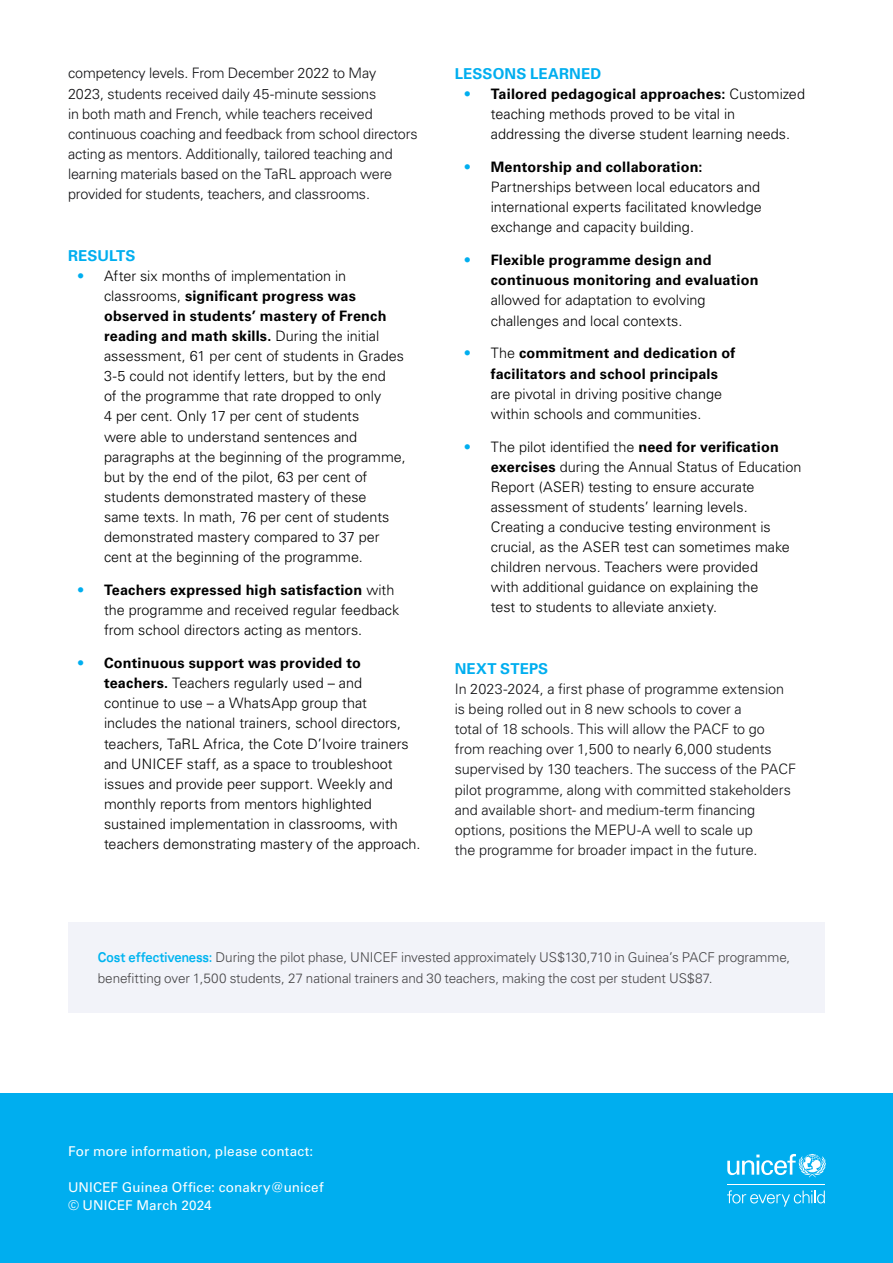
<style>
.page{position:relative;width:893px;height:1263px;background:#fff}
.page>*{position:absolute;margin:0;border:0;box-sizing:border-box;transform-origin:0 0}
.t1{font:700 15px "Univers LT Std";letter-spacing:.01em;color:#00aeef}
.t2{font:300 14.4px/20.1px "Univers LT Std";color:#000}
.t3{font:300 14.4px/20.1px "Univers LT Std";letter-spacing:-.005em;color:#121215}
.t4{font:700 14.4px/20.1px "Univers LT Std";letter-spacing:.015em;color:#000}
.t5{font:300 13.5px/21px "Univers LT Std";letter-spacing:-.01em;color:#464547}
.t6{font:13.5px/18px "Univers LT Std";letter-spacing:.015em;color:#fff}
.s1{color:#00aeef}
.s2{font-weight:700}
.s3{font-weight:300;color:#00aeef}
.s4{font-weight:300}
.s5{font-weight:700;font-stretch:expanded;color:#00b4f0}
</style>
<div class="page">
<div style="left:0;top:1093px;width:893px;height:170px;background:#00aeef"></div>
<svg style="left:727px;top:1154px;width:99px;height:23px"></svg>
<hr style="left:727px;top:1184px;width:98px;height:1px;background:#fff">
<svg style="left:727px;top:1190px;width:98px;height:16px"></svg>
<div style="left:68px;top:922px;width:757px;height:91px;background:#f2f3f9"></div>
<p class="t3" style="left:68px;top:63px;width:351px">competency levels. From December 2022 to May<br>2023, students received daily 45-minute sessions<br>in both math and French, while teachers received continuous coaching and feedback from school directors acting as mentors. Additionally, tailored teaching and learning materials based on the TaRL approach were provided for students, teachers, and classrooms.</p>
<p class="t1" style="left:68px;top:246px;width:69px">RESULTS</p>
<p class="t2" style="left:104px;top:266px;width:303px;text-indent:-27px"><span class="s1">•</span> After six months of implementation in classrooms, <span class="s2">significant progress was observed in students’ mastery of French reading and math skills.</span> During the initial assessment, 61 per cent of students in Grades 3-5 could not identify letters, but by the end<br>of the programme that rate dropped to only<br>4 per cent. Only 17 per cent of students<br>were able to understand sentences and paragraphs at the beginning of the programme, but by the end of the pilot, 63 per cent of students demonstrated mastery of these<br>same texts. In math, 76 per cent of students demonstrated mastery compared to 37 per cent at the beginning of the programme.</p>
<p class="t2" style="left:104px;top:580px;width:297px;text-indent:-27px"><span class="s1">•</span> <span class="s2">Teachers expressed high satisfaction</span> with the programme and received regular feedback from school directors acting as mentors.</p>
<p class="t2" style="left:104px;top:653px;width:318px;text-indent:-27px"><span class="s1">•</span> <span class="s2">Continuous support was provided to teachers.</span> Teachers regularly used – and continue to use – a WhatsApp group that includes the national trainers, school directors, teachers, TaRL Africa, the Cote D’Ivoire trainers and UNICEF staff, as a space to troubleshoot issues and provide peer support. Weekly and monthly reports from mentors highlighted sustained implementation in classrooms, with teachers demonstrating mastery of the approach.</p>
<p class="t1" style="left:455px;top:65px;width:148px">LESSONS LEARNED</p>
<p class="t2" style="left:491px;top:84px;width:316px;text-indent:-27px"><span class="s1">•</span> <span class="s2">Tailored pedagogical approaches:</span> Customized teaching methods proved to be vital in addressing the diverse student learning needs.</p>
<p class="t2" style="left:491px;top:157px;width:272px;text-indent:-27px"><span class="s1">•</span> <span class="s2">Mentorship and collaboration:<br></span>Partnerships between local educators and international experts facilitated knowledge exchange and capacity building.</p>
<p class="t4" style="left:491px;top:250px;width:269px;text-indent:-27px"><span class="s3">•</span> Flexible programme design and continuous monitoring and evaluation</p>
<p class="t2" style="left:491px;top:290px;width:216px">allowed for adaptation to evolving challenges and local contexts.</p>
<p class="t4" style="left:491px;top:343px;width:246px;text-indent:-27px"><span class="s3">•</span> <span class="s4">The</span> commitment and dedication of facilitators and school principals</p>
<p class="t2" style="left:491px;top:383px;width:233px">are pivotal in driving positive change within schools and communities.</p>
<p class="t2" style="left:491px;top:436px;width:312px;text-indent:-27px"><span class="s1">•</span> The pilot identified the <span class="s2">need for verification exercises</span> during the Annual Status of Education Report (ASER) testing to ensure accurate assessment of students’ learning levels.<br>Creating a conducive testing environment is crucial, as the ASER test can sometimes make children nervous. Teachers were provided<br>with additional guidance on explaining the<br>test to students to alleviate anxiety.</p>
<p class="t1" style="left:455px;top:660px;width:95px">NEXT STEPS</p>
<p class="t3" style="left:455px;top:679px;width:343px">In 2023-2024, a first phase of programme extension is being rolled out in 8 new schools to cover a<br>total of 18 schools. This will allow the PACF to go from reaching over 1,500 to nearly 6,000 students supervised by 130 teachers. The success of the PACF pilot programme, along with committed stakeholders and available short- and medium-term financing options, positions the MEPU-A well to scale up<br>the programme for broader impact in the future.</p>
<p class="t5" style="left:98px;top:947px;width:694px"><span class="s5">Cost effectiveness:</span> During the pilot phase, UNICEF invested approximately US$130,710 in Guinea’s PACF programme, benefitting over 1,500 students, 27 national trainers and 30 teachers, making the cost per student US$87.</p>
<p class="t6" style="left:68px;top:1142px;width:247px">For more information, please contact:</p>
<p class="t6" style="left:68px;top:1178px;width:257px">UNICEF Guinea Office: conakry@unicef © UNICEF March 2024</p>
</div>
